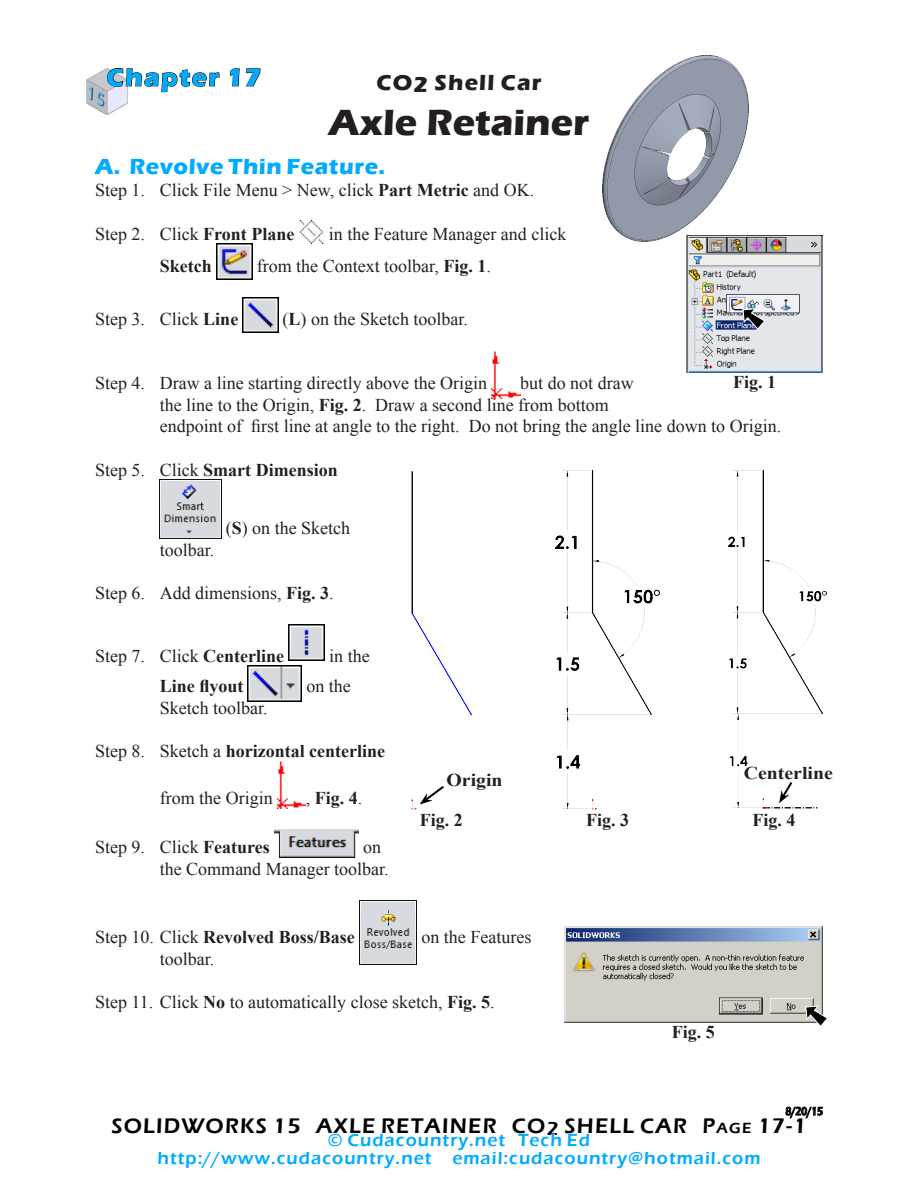
<style>
.page{position:relative;width:918px;height:1188px;background:#fff}
.page>*{position:absolute;margin:0;border:0;box-sizing:border-box;transform-origin:0 0}
.Headline{font:700 37.5px "Eras ITC";color:#231f20}
.Chapter_Number{font:700 25.5px "Eras ITC";letter-spacing:.06em;color:#00abff}
.Subhead_1{font:700 22.5px "Eras ITC";letter-spacing:.025em;color:#00abff}
.Set_of_Chapters{font:700 22.5px "Eras ITC";letter-spacing:.055em;color:#231f20}
.Page_Number{font:600 21.75px "Eras ITC";letter-spacing:.055em;color:#000}
.Body_text{font:18px/21.6px "Times New Roman";color:#231f20}
.Body_text-2{font:700 18px "Times New Roman";color:#231f20}
.Web{font:600 18px "Eras ITC";letter-spacing:.055em;color:#00abff}
.Fig_No{font:700 18px "Times New Roman";color:#231f20}
.Coor{font:700 18px "Times New Roman";color:#231f20;scale:1.1 1}
.Date{font:600 12px "Eras ITC";color:#000;scale:.8 1}
.s1{font-weight:700}
.s2{font-weight:400}
.s3{font-size:19.5px}
.s4{font-size:15.15px}
</style>
<div class="page">
<img style="left:299px;top:221px;width:25px;height:22px">
<img style="left:216px;top:244px;width:36px;height:36px">
<img style="left:243px;top:298px;width:35px;height:35px">
<img style="left:492px;top:351px;width:28px;height:47px">
<img style="left:160px;top:479px;width:61px;height:60px">
<img style="left:289px;top:624px;width:36px;height:36px">
<img style="left:248px;top:665px;width:54px;height:36px">
<img style="left:277px;top:761px;width:29px;height:48px">
<img style="left:274px;top:829px;width:85px;height:29px">
<img style="left:359px;top:900px;width:58px;height:64px">
<img style="left:86px;top:68px;width:38px;height:46px">
<svg style="left:107px;top:68px;width:113px;height:38px"></svg>
<svg style="left:230px;top:68px;width:31px;height:19px"></svg>
<img style="left:686px;top:236px;width:137px;height:137px">
<svg style="left:743px;top:308px;width:22px;height:22px"></svg>
<img style="left:564px;top:926px;width:258px;height:97px">
<svg style="left:805px;top:1006px;width:22px;height:20px"></svg>
<img style="left:555px;top:470px;width:105px;height:339px">
<img style="left:411px;top:472px;width:60px;height:337px">
<img style="left:729px;top:471px;width:97px;height:337px">
<svg style="left:417px;top:784px;width:29px;height:22px"></svg>
<svg style="left:777px;top:780px;width:18px;height:26px"></svg>
<img style="left:602px;top:55px;width:146px;height:186px">
<svg style="left:785px;top:1106px;width:38px;height:13px"></svg>
<p class="Chapter_Number" style="left:107px;top:63px;width:156px">Chapter 17</p>
<p class="Set_of_Chapters" style="left:376px;top:70px;width:167px">CO2 Shell Car</p>
<p class="Headline" style="left:329px;top:101px;width:262px">Axle Retainer</p>
<p class="Subhead_1" style="left:95px;top:154px;width:292px">A. Revolve Thin Feature.</p>
<p class="Body_text" style="left:95px;top:179px;width:441px">Step 1. Click File Menu &gt; New, click <span class="s1">Part Metric</span> and OK.</p>
<p class="Body_text" style="left:95px;top:223px;width:201px">Step 2. Click <span class="s1">Front Plane</span></p>
<p class="Body_text" style="left:329px;top:223px;width:239px">in the Feature Manager and click</p>
<p class="Body_text-2" style="left:160px;top:254px;width:54px">Sketch</p>
<p class="Body_text" style="left:257px;top:255px;width:236px">from the Context toolbar, <span class="s1">Fig. 1</span>.</p>
<p class="Body_text" style="left:95px;top:308px;width:145px">Step 3. Click <span class="s1">Line</span></p>
<p class="Body_text" style="left:283px;top:308px;width:187px">(<span class="s1">L</span>) on the Sketch toolbar.</p>
<p class="Fig_No" style="left:733px;top:369px;width:45px">Fig. 1</p>
<p class="Body_text" style="left:95px;top:372px;width:394px">Step 4. Draw a line starting directly above the Origin</p>
<p class="Body_text" style="left:160px;top:372px;width:623px;text-indent:360px">but do not draw<br>the line to the Origin, <span class="s1">Fig. 2</span>. Draw a second line from bottom<br>endpoint of first line at angle to the right. Do not bring the angle line down to Origin.</p>
<p class="Body_text-2" style="left:95px;top:457px;width:244px"><span class="s2">Step 5. Click</span> Smart Dimension</p>
<p class="Body_text" style="left:226px;top:517px;width:126px">(<span class="s1">S</span>) on the Sketch</p>
<p class="Body_text" style="left:160px;top:539px;width:56px">toolbar.</p>
<p class="Body_text" style="left:95px;top:582px;width:240px">Step 6. Add dimensions, <span class="s1">Fig. 3</span>.</p>
<p class="Body_text" style="left:95px;top:645px;width:191px">Step 7. Click <span class="s1">Centerline</span></p>
<p class="Body_text" style="left:329px;top:645px;width:42px">in the</p>
<p class="Body_text-2" style="left:160px;top:674px;width:85px">Line flyout</p>
<p class="Body_text" style="left:306px;top:675px;width:46px">on the</p>
<p class="Body_text" style="left:160px;top:697px;width:109px">Sketch toolbar.</p>
<p class="Body_text-2" style="left:95px;top:739px;width:292px"><span class="s2">Step 8. Sketch a</span> horizontal centerline</p>
<p class="Body_text" style="left:160px;top:787px;width:114px">from the Origin</p>
<p class="Body_text-2" style="left:306px;top:786px;width:58px"><span class="s2">,</span> Fig. 4<span class="s2">.</span></p>
<p class="Body_text" style="left:95px;top:836px;width:176px">Step 9. Click <span class="s1">Features</span></p>
<p class="Body_text" style="left:160px;top:836px;width:230px;text-indent:203px">on the Command Manager toolbar.</p>
<p class="Coor" style="left:446px;top:768px;width:53px">Origin</p>
<p class="Coor" style="left:744px;top:760px;width:82px">Centerline</p>
<p class="Fig_No" style="left:420px;top:808px;width:45px">Fig. 2</p>
<p class="Fig_No" style="left:586px;top:808px;width:45px">Fig. 3</p>
<p class="Fig_No" style="left:753px;top:808px;width:45px">Fig. 4</p>
<p class="Body_text-2" style="left:95px;top:925px;width:261px"><span class="s2">Step 10. Click</span> Revolved Boss/Base</p>
<p class="Body_text" style="left:421px;top:926px;width:111px">on the Features</p>
<p class="Body_text" style="left:160px;top:948px;width:56px">toolbar.</p>
<p class="Body_text" style="left:95px;top:991px;width:401px">Step 11. Click <span class="s1">No</span> to automatically close sketch, <span class="s1">Fig. 5</span>.</p>
<p class="Fig_No" style="left:672px;top:1019px;width:45px">Fig. 5</p>
<p class="Date" style="left:785px;top:1104px;width:48px">8/20/15</p>
<p class="Page_Number" style="left:112px;top:1114px;width:696px">SOLIDWORKS 15 AXLE RETAINER CO<span class="s3">2</span> SHELL CAR P<span class="s4">age</span> 17-1</p>
<p class="Web" style="left:328px;top:1130px;width:264px">© Cudacountry.net Tech Ed</p>
<p class="Web" style="left:158px;top:1148px;width:604px">http://www.cudacountry.net email:cudacountry@hotmail.com</p>
</div>
